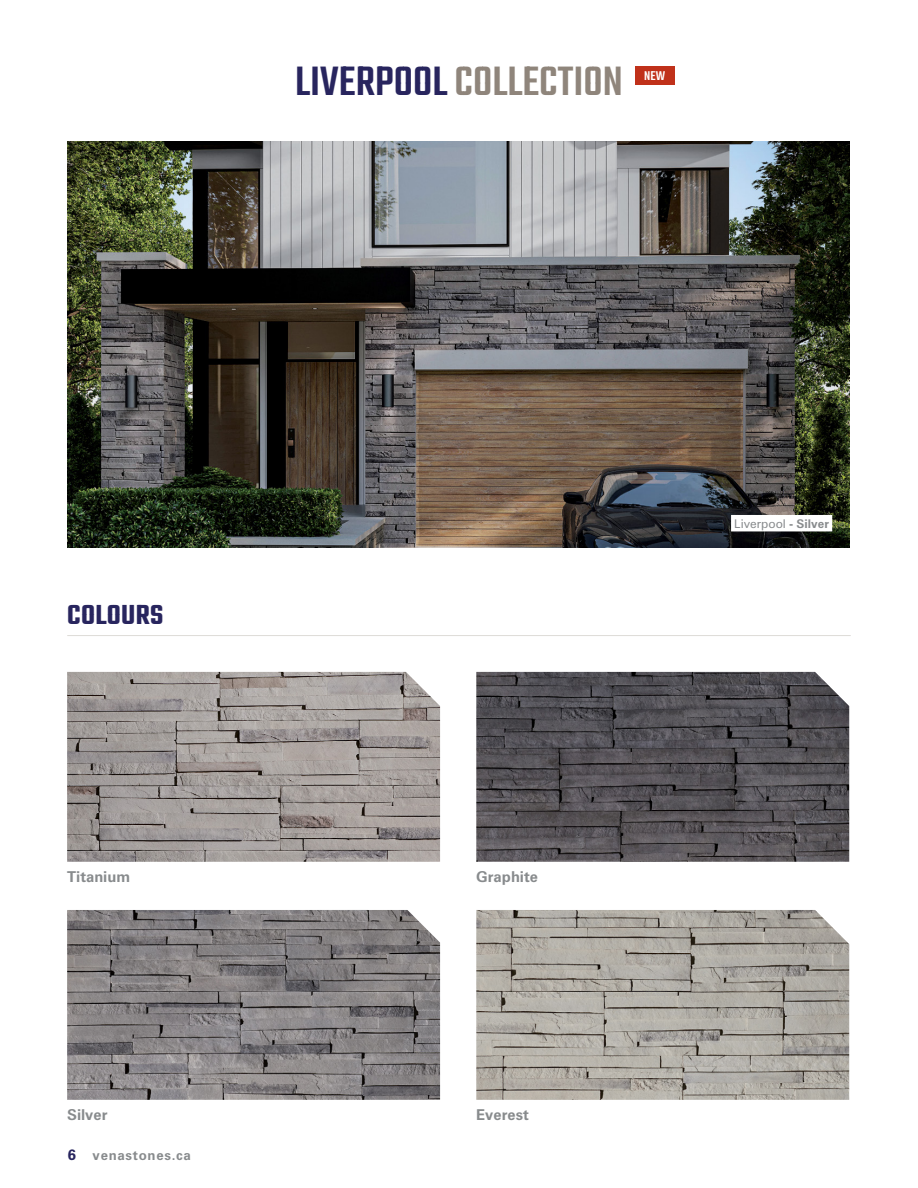
<style>
.page{position:relative;width:918px;height:1188px;background:#fff}
.page>*{position:absolute;margin:0;border:0;box-sizing:border-box;transform-origin:0 0}
.t1{font:500 45px "Teko";color:#8f857b}
.t2{font:600 30px "Teko";letter-spacing:.01em;color:#28255e}
.t3{font:700 15px "Zurich BT";color:#888b8d}
.t4{font:500 13.95px "Teko";color:#fff}
.t5{font:700 13.5px "Zurich BT";letter-spacing:.05em;color:#888b8d}
.t6{font:12px "Zurich BT";color:#888b8d}
.s1{color:#28255e}
.s2{font-size:15px;color:#28255e}
.s3{font-weight:700}
</style>
<div class="page">
<div style="left:635px;top:67px;width:40px;height:18px;background:#c0311a"></div>
<img style="left:68px;top:142px;width:782px;height:405px">
<hr style="left:67px;top:635px;width:784px;height:1px;background:#dddbd7">
<img style="left:67px;top:672px;width:373px;height:190px">
<img style="left:476px;top:672px;width:373px;height:190px">
<img style="left:476px;top:910px;width:373px;height:190px">
<img style="left:67px;top:910px;width:373px;height:190px">
<div style="left:731px;top:515px;width:101px;height:16px;background:#fff"></div>
<h1 class="t1" style="left:295px;top:56px;width:329px"><span class="s1">LIVERPOOL</span> COLLECTION</h1>
<p class="t4" style="left:644px;top:68px;width:22px">NEW</p>
<h2 class="t2" style="left:67px;top:597px;width:98px">COLOURS</h2>
<p class="t3" style="left:67px;top:868px;width:64px">Titanium</p>
<p class="t3" style="left:476px;top:868px;width:63px">Graphite</p>
<p class="t3" style="left:67px;top:1106px;width:42px">Silver</p>
<p class="t3" style="left:476px;top:1106px;width:54px">Everest</p>
<p class="t5" style="left:68px;top:1147px;width:125px"><span class="s2">6</span> venastones.ca</p>
<p class="t6" style="left:734px;top:516px;width:96px">Liverpool <span class="s3">- Silver</span></p>
</div>
